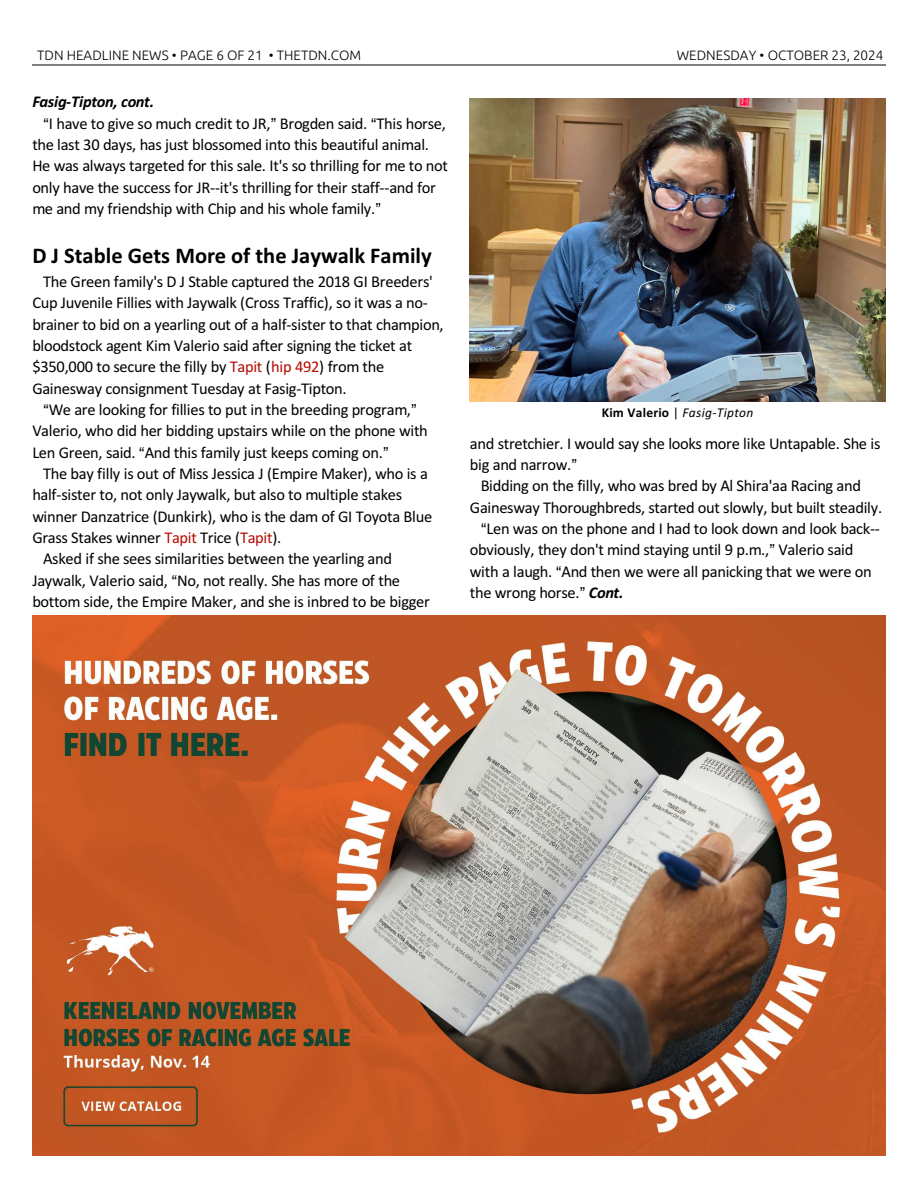
<style>
.page{position:relative;width:918px;height:1188px;background:#fff}
.page>*{position:absolute;margin:0;border:0;box-sizing:border-box;transform-origin:0 0}
.t1{font:700 22.5px "Calibri";color:#000}
.t2{font:16.5px/21.3px "Calibri";letter-spacing:-.02em;color:#000}
.t3{font:italic 700 16.5px "Calibri";letter-spacing:-.02em;color:#000}
.t4{font:300 13.5px "Ubuntu";color:#000}
.t5{font:italic 13.5px "Calibri";letter-spacing:.025em;color:#000}
.s1{color:#b30b00}
.s2{color:#b30a00}
.s3{font-weight:700;font-style:normal}
.s4{font-style:normal}
.s5{font-weight:700;font-style:italic}
</style>
<div class="page">
<hr style="left:32px;top:64px;width:853px;height:1px;background:#808080">
<img style="left:32px;top:616px;width:854px;height:540px">
<img style="left:470px;top:99px;width:416px;height:302px">
<p class="t4" style="left:37px;top:49px;width:325px">TDN HEADLINE NEWS • PAGE 6 OF 21 • THETDN.COM</p>
<p class="t4" style="left:677px;top:49px;width:208px">WEDNESDAY • OCTOBER 23, 2024</p>
<p class="t3" style="left:32px;top:95px;width:123px">Fasig-Tipton, cont.</p>
<p class="t2" style="left:32px;top:114px;width:417px;text-indent:16px">I have to give so much credit to JR, Brogden said. This horse, the last 30 days, has just blossomed into this beautiful animal.<br>He was always targeted for this sale. It's so thrilling for me to not only have the success for JR--it's thrilling for their staff--and for me and my friendship with Chip and his whole family.</p>
<h1 class="t1" style="left:32px;top:246px;width:401px">D J Stable Gets More of the Jaywalk Family</h1>
<p class="t2" style="left:43px;top:272px;width:391px">The Green family's D J Stable captured the 2018 GI Breeders'</p>
<p class="t2" style="left:32px;top:294px;width:397px">Cup Juvenile Fillies with Jaywalk (Cross Traffic), so it was a no-</p>
<p class="t2" style="left:32px;top:315px;width:413px">brainer to bid on a yearling out of a half-sister to that champion,</p>
<p class="t2" style="left:32px;top:336px;width:381px">bloodstock agent Kim Valerio said after signing the ticket at</p>
<p class="t2" style="left:32px;top:357px;width:353px">$350,000 to secure the filly by <span class="s1">Tapit</span> (<span class="s2">hip 492</span>) from the</p>
<p class="t2" style="left:32px;top:379px;width:316px">Gainesway consignment Tuesday at Fasig-Tipton.</p>
<p class="t2" style="left:49px;top:400px;width:364px">We are looking for fillies to put in the breeding program,</p>
<p class="t2" style="left:32px;top:422px;width:397px">Valerio, who did her bidding upstairs while on the phone with</p>
<p class="t2" style="left:32px;top:443px;width:352px">Len Green, said. And this family just keeps coming on.</p>
<p class="t2" style="left:43px;top:464px;width:386px">The bay filly is out of Miss Jessica J (Empire Maker), who is a</p>
<p class="t2" style="left:32px;top:485px;width:371px">half-sister to, not only Jaywalk, but also to multiple stakes</p>
<p class="t2" style="left:32px;top:507px;width:401px">winner Danzatrice (Dunkirk), who is the dam of GI Toyota Blue</p>
<p class="t2" style="left:32px;top:528px;width:250px">Grass Stakes winner <span class="s1">Tapit</span> Trice (<span class="s1">Tapit</span>).</p>
<p class="t2" style="left:43px;top:550px;width:351px">Asked if she sees similarities between the yearling and</p>
<p class="t2" style="left:32px;top:571px;width:369px">Jaywalk, Valerio said, No, not really. She has more of the</p>
<p class="t2" style="left:32px;top:592px;width:399px">bottom side, the Empire Maker, and she is inbred to be bigger</p>
<p class="t5" style="left:602px;top:407px;width:153px"><span class="s3">Kim Valerio</span> <span class="s4">|</span> Fasig-Tipton</p>
<p class="t2" style="left:470px;top:434px;width:412px">and stretchier. I would say she looks more like Untapable. She is big and narrow.</p>
<p class="t2" style="left:481px;top:477px;width:382px">Bidding on the filly, who was bred by Al Shira'aa Racing and</p>
<p class="t2" style="left:470px;top:498px;width:414px">Gainesway Thoroughbreds, started out slowly, but built steadily.</p>
<p class="t2" style="left:486px;top:519px;width:395px">Len was on the phone and I had to look down and look back--</p>
<p class="t2" style="left:470px;top:541px;width:385px">obviously, they don't mind staying until 9 p.m., Valerio said</p>
<p class="t2" style="left:470px;top:562px;width:403px">with a laugh. And then we were all panicking that we were on</p>
<p class="t2" style="left:470px;top:583px;width:155px">the wrong horse. <span class="s5">Cont.</span></p>
</div>
